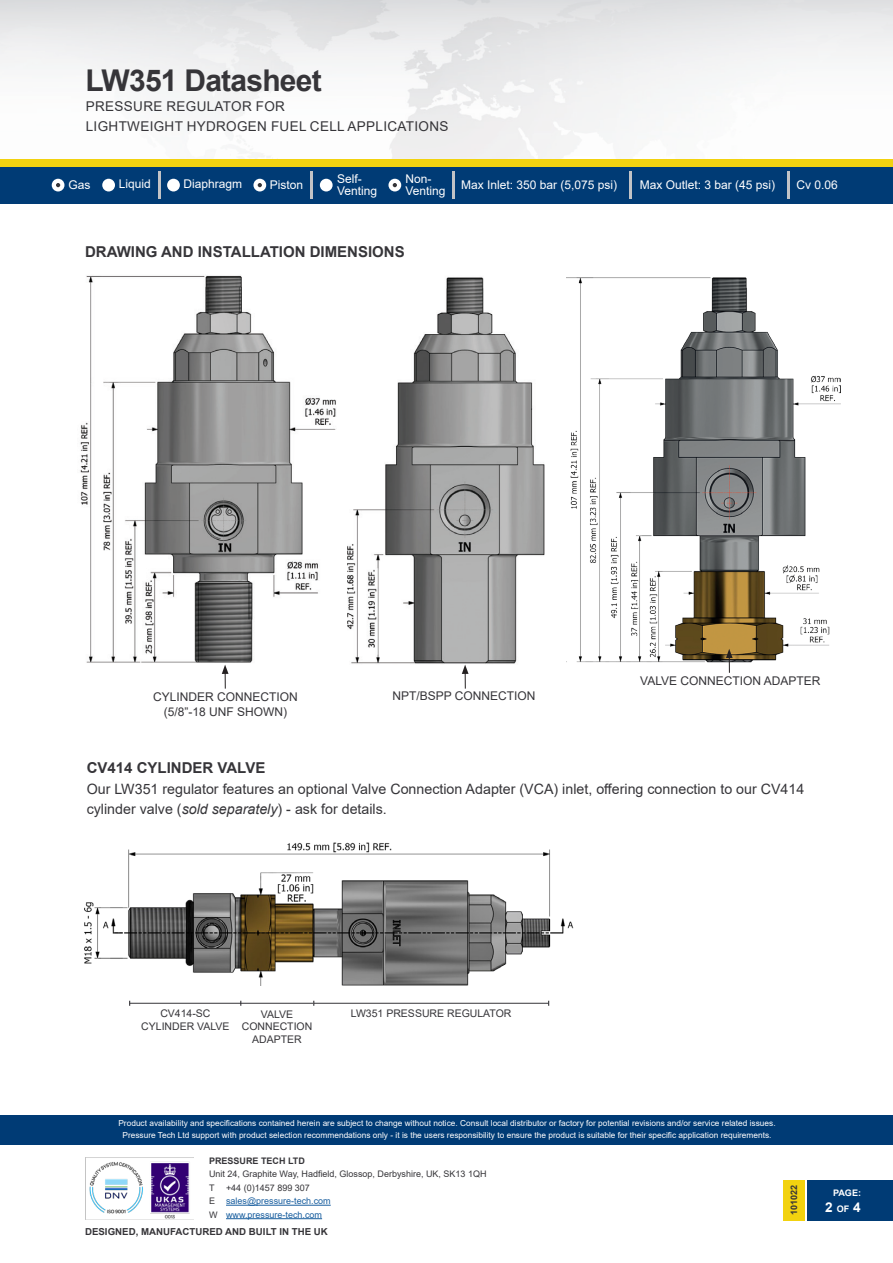
<style>
.page{position:relative;width:893px;height:1263px;background:#fff}
.page>*{position:absolute;margin:0;border:0;box-sizing:border-box;transform-origin:0 0}
.t1{font:700 30px "Arial";letter-spacing:-.025em;color:#363539}
.PT-Body_Copy{font:700 15px "Arial";color:#363539}
.PT-Body_Copy-2{font:14.25px/20.2px "Arial";color:#363539}
.t2{font:13.5px/20.2px "Arial";letter-spacing:.025em;color:#363539}
.t3{font:700 13.5px "Arial";color:#fff}
.t4{font:12px/12px "Arial";color:#fff}
.PT-Body_Copy-3{font:12px "Arial";color:#363539}
.PT-Body_Copy-4{font:10.5px/12.6px "Arial";color:#363539;text-align:center}
.t5{font:700 9.6px "Arial";color:#363539}
.t6{font:9px/13.5px "Arial";color:#175d9e}
.t7{font:9px/13.5px "Arial";color:#363539}
.t8{font:700 9px "Arial";color:#363539}
.t9{font:700 9px "Arial";color:#fff}
.t10{font:8.25px/12px "Arial";color:#fff;text-align:center}
.s1{font-style:italic}
.s2{color:#363539}
.s3{font-size:9px}
</style>
<div class="page">
<div style="left:0;top:1114px;width:893px;height:30px;background:#003b75"></div>
<div style="left:808px;top:1179px;width:85px;height:41px;background:#003b75"></div>
<div style="left:783px;top:1179px;width:21px;height:41px;background:#f2d20f"></div>
<div style="left:0;top:166px;width:893px;height:38px;background:#003b75"></div>
<div style="left:0;top:159px;width:893px;height:7px;background:#f2d20f"></div>
<div style="left:102px;top:179px;width:13px;height:12px;background:#fff;border-radius:50%"></div>
<div style="left:167px;top:179px;width:13px;height:12px;background:#fff;border-radius:50%"></div>
<div style="left:253px;top:179px;width:13px;height:12px;background:#fff;border-radius:50%"></div>
<hr style="left:452px;top:171px;width:2px;height:28px;background:#c2c3c6">
<hr style="left:629px;top:171px;width:3px;height:28px;background:#c2c3c6">
<hr style="left:787px;top:171px;width:3px;height:28px;background:#c2c3c6">
<div style="left:52px;top:179px;width:12px;height:12px;background:#fff;border-radius:50%"></div>
<svg style="left:56px;top:183px;width:4px;height:4px"></svg>
<svg style="left:258px;top:183px;width:4px;height:4px"></svg>
<div style="left:320px;top:179px;width:13px;height:12px;background:#fff;border-radius:50%"></div>
<div style="left:388px;top:179px;width:13px;height:12px;background:#fff;border-radius:50%"></div>
<svg style="left:393px;top:183px;width:4px;height:4px"></svg>
<hr style="left:310px;top:171px;width:2px;height:28px;background:#c2c3c6">
<hr style="left:158px;top:171px;width:2px;height:28px;background:#c2c3c6">
<hr style="left:226px;top:1205px;width:105px;height:1px;background:#175d9e">
<hr style="left:226px;top:1218px;width:96px;height:1px;background:#175d9e">
<img style="left:85px;top:1157px;width:109px;height:62px">
<img style="left:80px;top:275px;width:256px;height:388px">
<img style="left:347px;top:277px;width:198px;height:388px">
<svg style="left:462px;top:665px;width:7px;height:24px"></svg>
<svg style="left:222px;top:665px;width:7px;height:24px"></svg>
<img style="left:566px;top:278px;width:274px;height:385px">
<svg style="left:726px;top:649px;width:7px;height:24px"></svg>
<img style="left:85px;top:842px;width:489px;height:144px">
<hr style="left:130px;top:1003px;width:111px;height:1px;background:#363539">
<hr style="left:240px;top:1003px;width:73px;height:1px;background:#363539">
<hr style="left:314px;top:1003px;width:235px;height:1px;background:#363539">
<h1 class="t1" style="left:86px;top:59px;width:238px">LW351 Datasheet</h1>
<h3 class="t2" style="left:86px;top:96px;width:364px">PRESSURE REGULATOR FOR<br>LIGHTWEIGHT HYDROGEN FUEL CELL APPLICATIONS</h3>
<h3 class="t4" style="left:337px;top:173px;width:42px">Self-<br>Venting</h3>
<h3 class="t4" style="left:405px;top:173px;width:42px">Non-<br>Venting</h3>
<h3 class="t4" style="left:68px;top:179px;width:24px">Gas</h3>
<h3 class="t4" style="left:119px;top:178px;width:34px">Liquid</h3>
<h3 class="t4" style="left:183px;top:178px;width:60px">Diaphragm</h3>
<h3 class="t4" style="left:270px;top:179px;width:35px">Piston</h3>
<h3 class="t4" style="left:461px;top:179px;width:158px">Max Inlet: 350 bar (5,075 psi)</h3>
<h3 class="t4" style="left:640px;top:179px;width:137px">Max Outlet: 3 bar (45 psi)</h3>
<h3 class="t4" style="left:797px;top:179px;width:43px">Cv 0.06</h3>
<p class="PT-Body_Copy" style="left:85px;top:241px;width:321px">DRAWING AND INSTALLATION DIMENSIONS</p>
<p class="PT-Body_Copy-3" style="left:153px;top:689px;width:146px">CYLINDER CONNECTION</p>
<p class="PT-Body_Copy-3" style="left:164px;top:703px;width:125px">(5/8”-18 UNF SHOWN)</p>
<p class="PT-Body_Copy-3" style="left:392px;top:688px;width:145px">NPT/BSPP CONNECTION</p>
<p class="PT-Body_Copy-3" style="left:640px;top:673px;width:182px">VALVE CONNECTION ADAPTER</p>
<p class="PT-Body_Copy" style="left:87px;top:757px;width:180px">CV414 CYLINDER VALVE</p>
<p class="PT-Body_Copy-2" style="left:87px;top:778px;width:719px">Our LW351 regulator features an optional Valve Connection Adapter (VCA) inlet, offering connection to our CV414 cylinder valve (<span class="s1">sold separately</span>) - ask for details.</p>
<p class="PT-Body_Copy-4" style="left:160px;top:1007px;width:52px">CV414-SC</p>
<p class="PT-Body_Copy-4" style="left:141px;top:1019px;width:90px">CYLINDER VALVE</p>
<p class="PT-Body_Copy-4" style="left:242px;top:1007px;width:72px">VALVE<br>CONNECTION<br>ADAPTER</p>
<p class="PT-Body_Copy-4" style="left:351px;top:1007px;width:162px">LW351 PRESSURE REGULATOR</p>
<p class="t10" style="left:118px;top:1117px;width:659px">Product availability and specifications contained herein are subject to change without notice. Consult local distributor or factory for potential revisions and/or service related issues.<br>Pressure Tech Ltd support with product selection recommendations only - it is the users responsibility to ensure the product is suitable for their specific application requirements.</p>
<p class="t8" style="left:209px;top:1154px;width:97px">PRESSURE TECH LTD</p>
<p class="t7" style="left:209px;top:1167px;width:279px">Unit 24, Graphite Way, Hadfield, Glossop, Derbyshire, UK, SK13 1QH<br>T</p>
<p class="t6" style="left:209px;top:1181px;width:123px;text-indent:17px"><span class="s2">+44 (0)1457 899 307<br>E</span> sales@pressure-tech.com<br><span class="s2">W</span> www.pressure-tech.com</p>
<p class="t5" style="left:85px;top:1225px;width:244px">DESIGNED, MANUFACTURED AND BUILT IN THE UK</p>
<p class="t8" style="left:788px;top:1215px;width:32px;rotate:-90deg">101022</p>
<p class="t9" style="left:833px;top:1186px;width:30px">PAGE:</p>
<p class="t3" style="left:825px;top:1198px;width:37px">2 <span class="s3">OF</span> 4</p>
</div>
